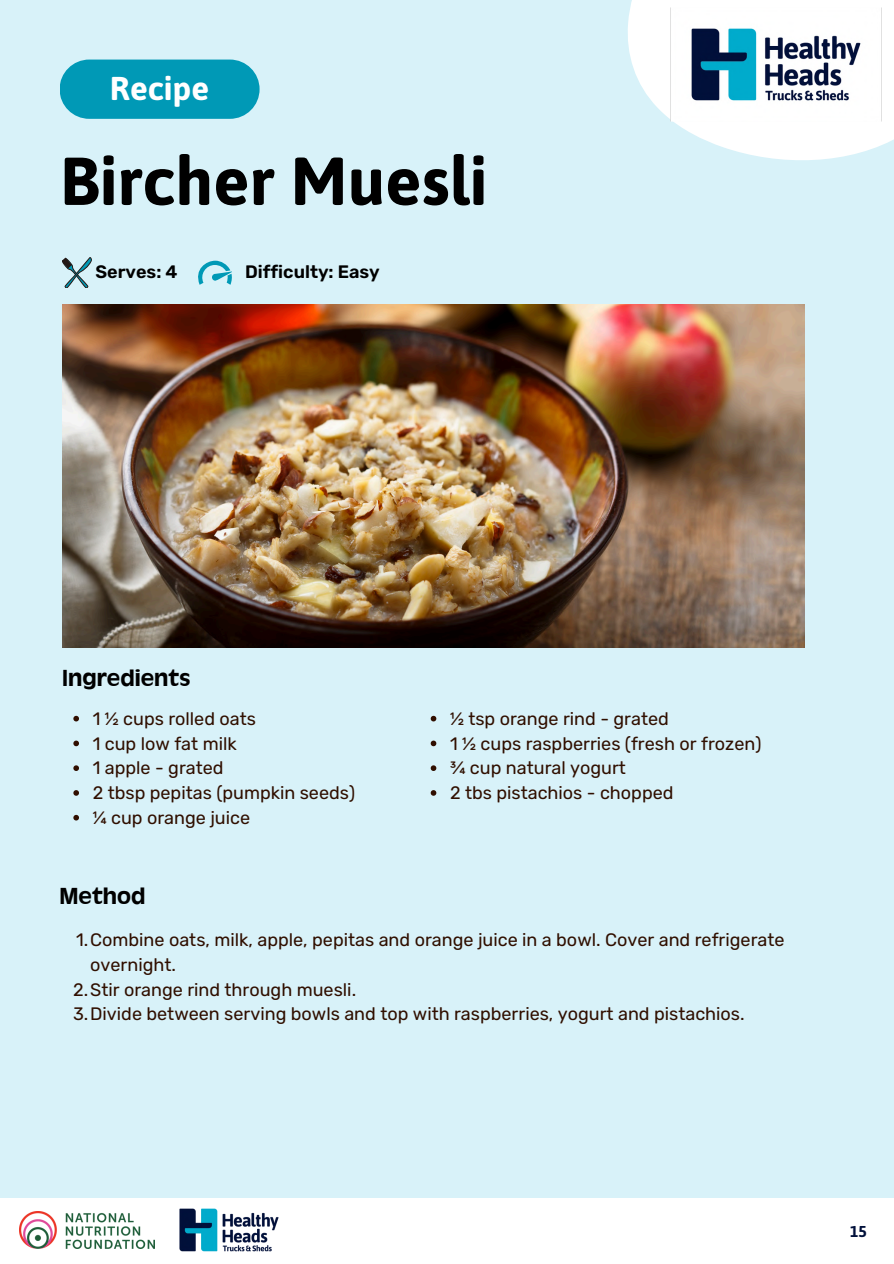
<style>
.page{position:relative;width:894px;height:1264px;background:#fff}
.page>*{position:absolute;margin:0;border:0;box-sizing:border-box;transform-origin:0 0}
.t1{font:700 67.5px "Asap";color:#000}
.t2{font:700 33px "Asap";color:#fff}
.t3{font:24px "Antique Olive";color:#000}
.t4{font:18px/24.8px "Rubik";color:#300f00}
.t5{font:600 18px "Rubik";color:#000}
.t6{font:700 15.75px "Asap";color:#01103a}
</style>
<div class="page">
<div style="left:0;top:0;width:893px;height:1263px;background:#d8f2f9"></div>
<div style="left:60px;top:60px;width:199px;height:59px;background:#0099b6;border-radius:30px"></div>
<svg style="left:62px;top:257px;width:29px;height:31px"></svg>
<svg style="left:198px;top:261px;width:34px;height:23px"></svg>
<svg style="left:628px;top:0;width:265px;height:160px"></svg>
<img style="left:668px;top:5px;width:214px;height:118px">
<svg style="left:73px;top:715px;width:6px;height:6px"></svg>
<svg style="left:73px;top:740px;width:6px;height:6px"></svg>
<svg style="left:73px;top:765px;width:6px;height:6px"></svg>
<svg style="left:73px;top:790px;width:6px;height:5px"></svg>
<svg style="left:73px;top:814px;width:6px;height:6px"></svg>
<svg style="left:430px;top:715px;width:6px;height:6px"></svg>
<svg style="left:430px;top:740px;width:6px;height:6px"></svg>
<svg style="left:430px;top:765px;width:6px;height:6px"></svg>
<svg style="left:430px;top:790px;width:6px;height:5px"></svg>
<img style="left:63px;top:305px;width:741px;height:342px">
<div style="left:0;top:1197px;width:893px;height:66px;background:#fff"></div>
<img style="left:19px;top:1211px;width:135px;height:37px">
<img style="left:167px;top:1197px;width:124px;height:55px">
<h2 class="t2" style="left:110px;top:69px;width:101px">Recipe</h2>
<h1 class="t1" style="left:60px;top:142px;width:429px">Bircher Muesli</h1>
<p class="t5" style="left:95px;top:261px;width:83px">Serves: 4</p>
<p class="t5" style="left:245px;top:261px;width:136px">Difficulty: Easy</p>
<h3 class="t3" style="left:62px;top:669px;width:130px">Ingredients</h3>
<p class="t4" style="left:93px;top:706px;width:264px">1 ½ cups rolled oats<br>1 cup low fat milk<br>1 apple - grated<br>2 tbsp pepitas (pumpkin seeds) ¼ cup orange juice</p>
<h3 class="t3" style="left:60px;top:887px;width:88px">Method</h3>
<p class="t4" style="left:450px;top:706px;width:313px">½ tsp orange rind - grated<br>1 ½ cups raspberries (fresh or frozen) ¾ cup natural yogurt<br>2 tbs pistachios - chopped</p>
<p class="t4" style="left:76px;top:927px;width:709px">1.Combine oats, milk, apple, pepitas and orange juice in a bowl. Cover and refrigerate</p>
<p class="t4" style="left:90px;top:952px;width:87px">overnight.</p>
<p class="t4" style="left:73px;top:977px;width:284px">2.Stir orange rind through muesli.</p>
<p class="t4" style="left:73px;top:1001px;width:673px">3.Divide between serving bowls and top with raspberries, yogurt and pistachios.</p>
<p class="t6" style="left:849px;top:1221px;width:18px">15</p>
</div>
